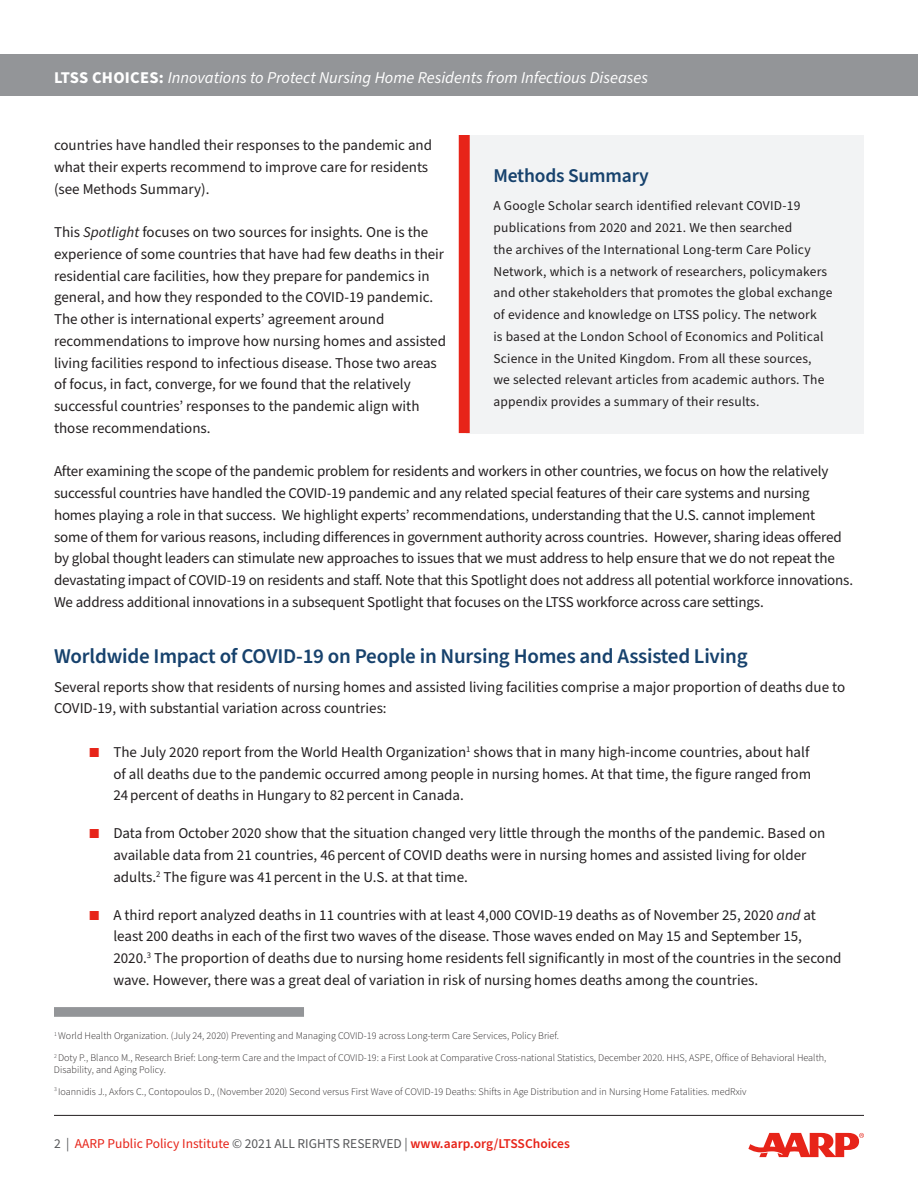
<style>
.page{position:relative;width:918px;height:1188px;background:#fff}
.page>*{position:absolute;margin:0;border:0;box-sizing:border-box;transform-origin:0 0}
.t1{font:600 21px "Source Sans Pro";letter-spacing:-.01em;color:#17426d}
.t2{font:600 19.5px "Source Sans Pro";letter-spacing:-.01em;color:#17426d}
.t3{font:italic 16.5px "Source Sans Pro";color:#fff}
.t4{font:15px/21.8px "Source Sans Pro";color:#231f20}
.t5{font:13.5px/21.8px "Source Sans Pro";letter-spacing:.015em;color:#231f20}
.t6{font:13.5px "Source Sans Pro";color:#57585a}
.t7{font:300 10.2px/22px "Source Sans Pro";letter-spacing:.005em;color:#231f20}
.s1{font-weight:700;font-style:normal}
.s2{font-style:italic}
.s3{font-family:"Arial";font-size:19.5px;color:#e72419}
.s4{color:#e72419}
.s5{font-weight:600;color:#e72419}
</style>
<div class="page">
<svg style="left:748px;top:1133px;width:116px;height:24px"></svg>
<hr style="left:54px;top:1115px;width:810px;height:1px;background:#231f20">
<div style="left:0;top:54px;width:918px;height:41px;background:#939598"></div>
<div style="left:54px;top:1007px;width:250px;height:10px;background:#939598"></div>
<div style="left:466px;top:135px;width:398px;height:298px;background:#f2f3f4"></div>
<div style="left:459px;top:135px;width:11px;height:298px;background:#e72419"></div>
<p class="t3" style="left:54px;top:67px;width:596px"><span class="s1">LTSS CHOICES:</span> Innovations to Protect Nursing Home Residents from Infectious Diseases</p>
<p class="t4" style="left:54px;top:135px;width:380px">countries have handled their responses to the pandemic and what their experts recommend to improve care for residents (see Methods Summary).</p>
<p class="t4" style="left:54px;top:222px;width:394px">This <span class="s2">Spotlight</span> focuses on two sources for insights. One is the experience of some countries that have had few deaths in their residential care facilities, how they prepare for pandemics in general, and how they responded to the COVID-19 pandemic.<br>The other is international experts’ agreement around recommendations to improve how nursing homes and assisted living facilities respond to infectious disease. Those two areas of focus, in fact, converge, for we found that the relatively successful countries’ responses to the pandemic align with those recommendations.</p>
<p class="t4" style="left:54px;top:461px;width:801px">After examining the scope of the pandemic problem for residents and workers in other countries, we focus on how the relatively successful countries have handled the COVID-19 pandemic and any related special features of their care systems and nursing homes playing a role in that success. We highlight experts’ recommendations, understanding that the U.S. cannot implement<br>some of them for various reasons, including differences in government authority across countries. However, sharing ideas offered by global thought leaders can stimulate new approaches to issues that we must address to help ensure that we do not repeat the devastating impact of COVID-19 on residents and staff. Note that this Spotlight does not address all potential workforce innovations.<br>We address additional innovations in a subsequent Spotlight that focuses on the LTSS workforce across care settings.</p>
<h1 class="t1" style="left:54px;top:642px;width:695px">Worldwide Impact of COVID-19 on People in Nursing Homes and Assisted Living</h1>
<p class="t4" style="left:54px;top:676px;width:793px">Several reports show that residents of nursing homes and assisted living facilities comprise a major proportion of deaths due to<br>COVID-19, with substantial variation across countries:</p>
<p class="t4" style="left:113px;top:741px;width:699px;text-indent:-25px"><span class="s3">■</span> The July 2020 report from the World Health Organization<sup>1</sup> shows that in many high-income countries, about half of all deaths due to the pandemic occurred among people in nursing homes. At that time, the figure ranged from<br>24 percent of deaths in Hungary to 82 percent in Canada.</p>
<p class="t4" style="left:113px;top:823px;width:713px;text-indent:-25px"><span class="s3">■</span> Data from October 2020 show that the situation changed very little through the months of the pandemic. Based on available data from 21 countries, 46 percent of COVID deaths were in nursing homes and assisted living for older adults.<sup>2</sup> The figure was 41 percent in the U.S. at that time.</p>
<p class="t4" style="left:113px;top:904px;width:730px;text-indent:-25px"><span class="s3">■</span> A third report analyzed deaths in 11 countries with at least 4,000 COVID-19 deaths as of November 25, 2020 <span class="s2">and</span> at least 200 deaths in each of the first two waves of the disease. Those waves ended on May 15 and September 15, 2020.<sup>3</sup> The proportion of deaths due to nursing home residents fell significantly in most of the countries in the second wave. However, there was a great deal of variation in risk of nursing homes deaths among the countries.</p>
<h2 class="t2" style="left:493px;top:162px;width:157px">Methods Summary</h2>
<p class="t5" style="left:493px;top:196px;width:340px">A Google Scholar search identified relevant COVID-19 publications from 2020 and 2021. We then searched<br>the archives of the International Long-term Care Policy Network, which is a network of researchers, policymakers and other stakeholders that promotes the global exchange of evidence and knowledge on LTSS policy. The network<br>is based at the London School of Economics and Political Science in the United Kingdom. From all these sources,<br>we selected relevant articles from academic authors. The appendix provides a summary of their results.</p>
<p class="t7" style="left:54px;top:1025px;width:774px"><sup>1</sup> World Health Organization. (July 24, 2020) Preventing and Managing COVID-19 across Long-term Care Services, Policy Brief.<br><sup>2</sup> Doty P., Blanco M., Research Brief: Long-term Care and the Impact of COVID-19: a First Look at Comparative Cross-national Statistics, December 2020. HHS, ASPE, Office of Behavioral Health,</p>
<p class="t7" style="left:54px;top:1059px;width:694px">Disability, and Aging Policy.<br><sup>3</sup> Ioannidis J., Axfors C., Contopoulos D., (November 2020) Second versus First Wave of COVID-19 Deaths: Shifts in Age Distribution and in Nursing Home Fatalities. medRxiv</p>
<p class="t6" style="left:54px;top:1134px;width:517px">2 | <span class="s4">AARP Public Policy Institute</span> © 2021 ALL RIGHTS RESERVED | <span class="s5">www.aarp.org/LTSSChoices</span></p>
</div>
